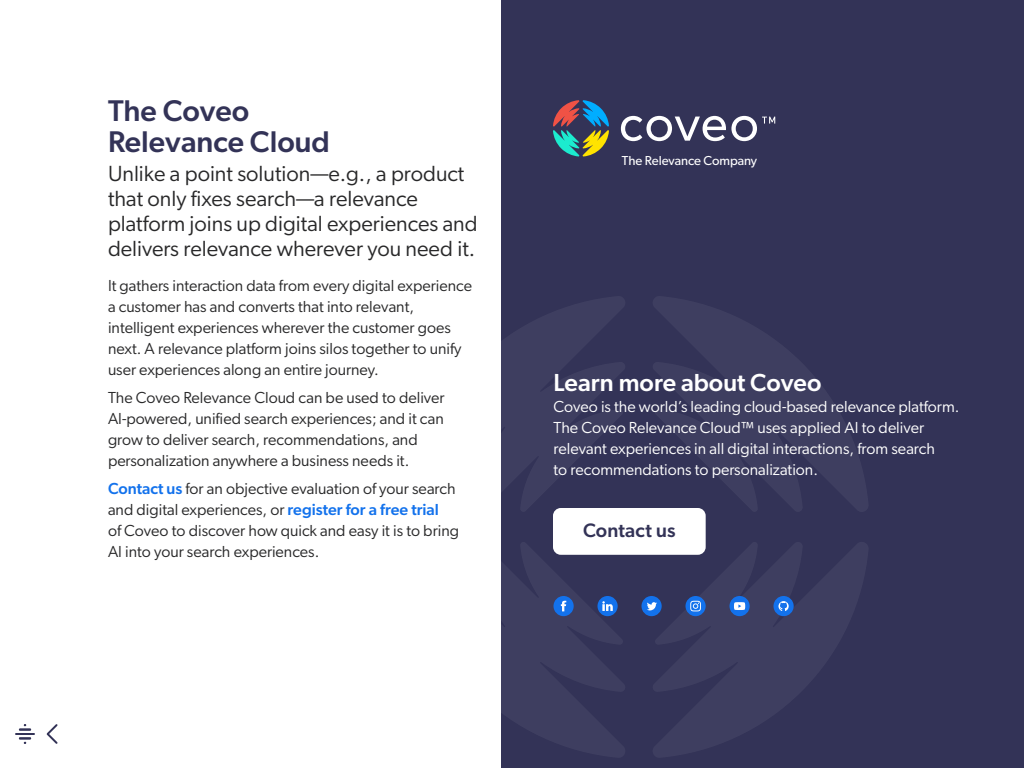
<style>
.page{position:relative;width:1024px;height:768px;background:#fff}
.page>*{position:absolute;margin:0;border:0;box-sizing:border-box;transform-origin:0 0}
.t1{font:500 30px/31px "Gibson";color:#333357}
.t2{font:500 24.7px "Gibson";color:#fff}
.t3{font:22px/25px "Gibson";color:#282829}
.t4{font:500 19.5px "Gibson";letter-spacing:.005em;color:#333357}
.t5{font:16px/21px "Gibson";color:#282829}
.t6{font:16px/21px "Gibson";color:#fff}
.t7{font:13px "Gibson";letter-spacing:-.005em;color:#fff}
.s1{font-weight:500;color:#1372ec}
</style>
<div class="page">
<div style="left:501px;top:0;width:523px;height:768px;background:#333357"></div>
<svg style="left:653px;top:296px;width:215px;height:216px;fill:#3e3e60"></svg>
<svg style="left:501px;top:296px;width:124px;height:217px"></svg>
<svg style="left:650px;top:542px;width:218px;height:215px;fill:#3e3e60"></svg>
<div style="left:553px;top:508px;width:153px;height:47px;background:#fff;border-radius:8px"></div>
<div style="left:730px;top:596px;width:20px;height:20px;background:#1372ec;border-radius:50%"></div>
<svg style="left:734px;top:602px;width:11px;height:8px"></svg>
<div style="left:774px;top:596px;width:20px;height:20px;background:#1372ec;border-radius:50%"></div>
<svg style="left:778px;top:601px;width:11px;height:10px"></svg>
<div style="left:686px;top:596px;width:20px;height:20px;background:#1372ec;border-radius:50%"></div>
<svg style="left:690px;top:601px;width:11px;height:10px"></svg>
<svg style="left:501px;top:542px;width:127px;height:215px"></svg>
<div style="left:642px;top:596px;width:20px;height:20px;background:#1372ec;border-radius:50%"></div>
<svg style="left:647px;top:602px;width:10px;height:8px"></svg>
<svg style="left:621px;top:116px;width:154px;height:25px"></svg>
<svg style="left:553px;top:100px;width:56px;height:57px"></svg>
<svg style="left:16px;top:724px;width:18px;height:20px"></svg>
<svg style="left:46px;top:724px;width:12px;height:20px"></svg>
<h1 class="t1" style="left:108px;top:94px;width:223px">The Coveo<br>Relevance Cloud</h1>
<h3 class="t3" style="left:108px;top:161px;width:371px">Unlike a point solution—e.g., a product that only fixes search—a relevance platform joins up digital experiences and delivers relevance wherever you need it.</h3>
<p class="t5" style="left:108px;top:275px;width:366px">It gathers interaction data from every digital experience a customer has and converts that into relevant, intelligent experiences wherever the customer goes next. A relevance platform joins silos together to unify user experiences along an entire journey.</p>
<p class="t5" style="left:108px;top:387px;width:338px">The Coveo Relevance Cloud can be used to deliver AI-powered, unified search experiences; and it can grow to deliver search, recommendations, and personalization anywhere a business needs it.</p>
<p class="t5" style="left:108px;top:478px;width:353px"><span class="s1">Contact us</span> for an objective evaluation of your search and digital experiences, or <span class="s1">register for a free trial<br></span>of Coveo to discover how quick and easy it is to bring AI into your search experiences.</p>
<p class="t7" style="left:622px;top:152px;width:137px">The Relevance Company</p>
<h2 class="t2" style="left:553px;top:368px;width:269px">Learn more about Coveo</h2>
<p class="t6" style="left:553px;top:396px;width:407px">Coveo is the world’s leading cloud-based relevance platform.<br>The Coveo Relevance Cloud™ uses applied AI to deliver relevant experiences in all digital interactions, from search<br>to recommendations to personalization.</p>
<p class="t4" style="left:583px;top:519px;width:94px">Contact us</p>
</div>
